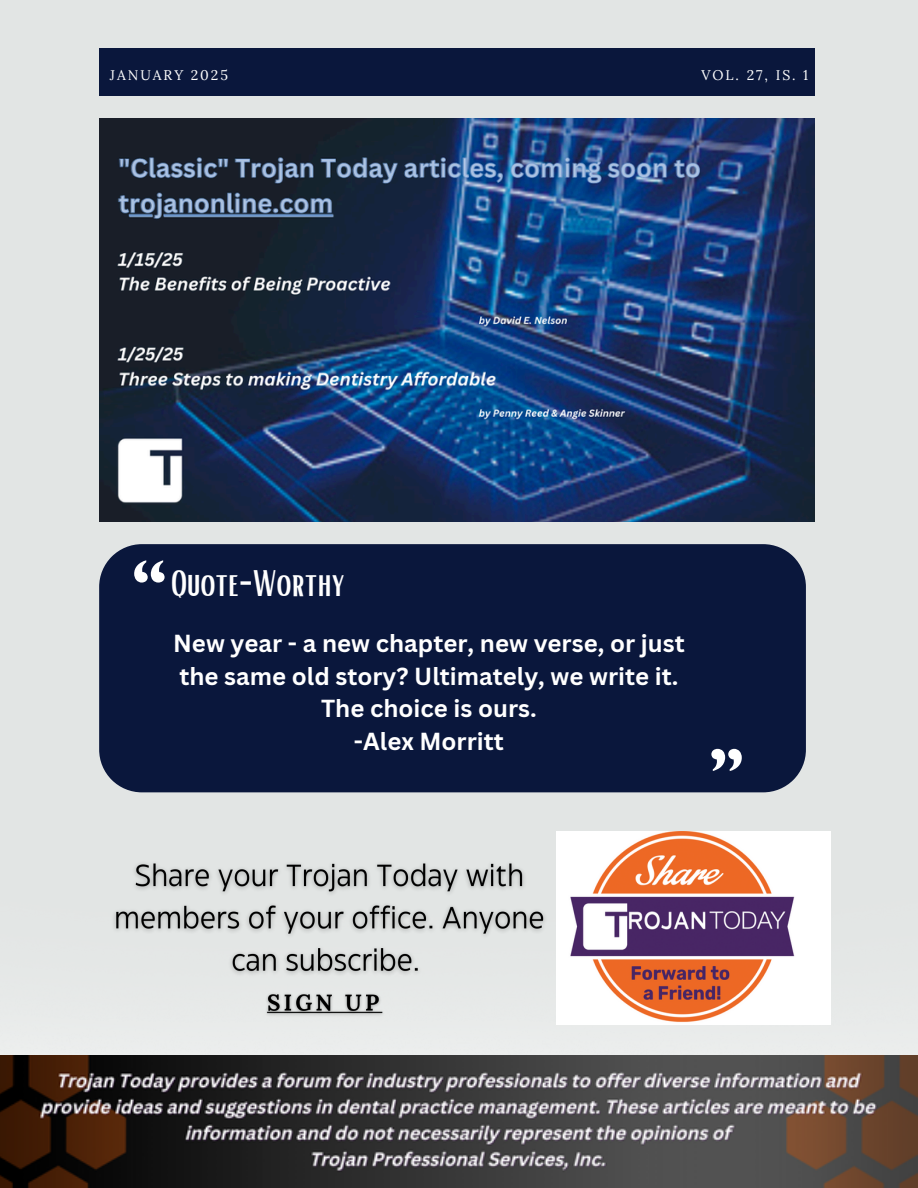
<style>
.page{position:relative;width:918px;height:1188px;background:#e2e5e4}
.page>*{position:absolute;margin:0;border:0;box-sizing:border-box;transform-origin:0 0}
.t1{font:36px "Bright";color:#fff}
.t2{font:700 24px/32.7px "Canva Sans";color:#fff;text-align:center}
.t3{font:13.95px "Lora";letter-spacing:.14em;color:#fff}
</style>
<div class="page">
<img style="left:0;top:1055px;width:918px;height:133px">
<div style="left:99px;top:544px;width:707px;height:248px;background:#0a173c"></div>
<svg style="left:134px;top:560px;width:31px;height:23px"></svg>
<svg style="left:711px;top:749px;width:31px;height:22px"></svg>
<img style="left:556px;top:832px;width:275px;height:192px">
<img style="left:114px;top:863px;width:431px;height:111px">
<img style="left:266px;top:994px;width:117px;height:21px">
<div style="left:99px;top:49px;width:715px;height:47px;background:#0a173c"></div>
<img style="left:99px;top:118px;width:716px;height:403px">
<p class="t3" style="left:110px;top:66px;width:120px">JANUARY 2025</p>
<p class="t3" style="left:701px;top:66px;width:108px">VOL. 27, IS. 1</p>
<p class="t1" style="left:171px;top:560px;width:175px">Quote-Worthy</p>
<p class="t2" style="left:173px;top:626px;width:513px">New year - a new chapter, new verse, or just the same old story? Ultimately, we write it.<br>The choice is ours.<br>-Alex Morritt</p>
</div>
